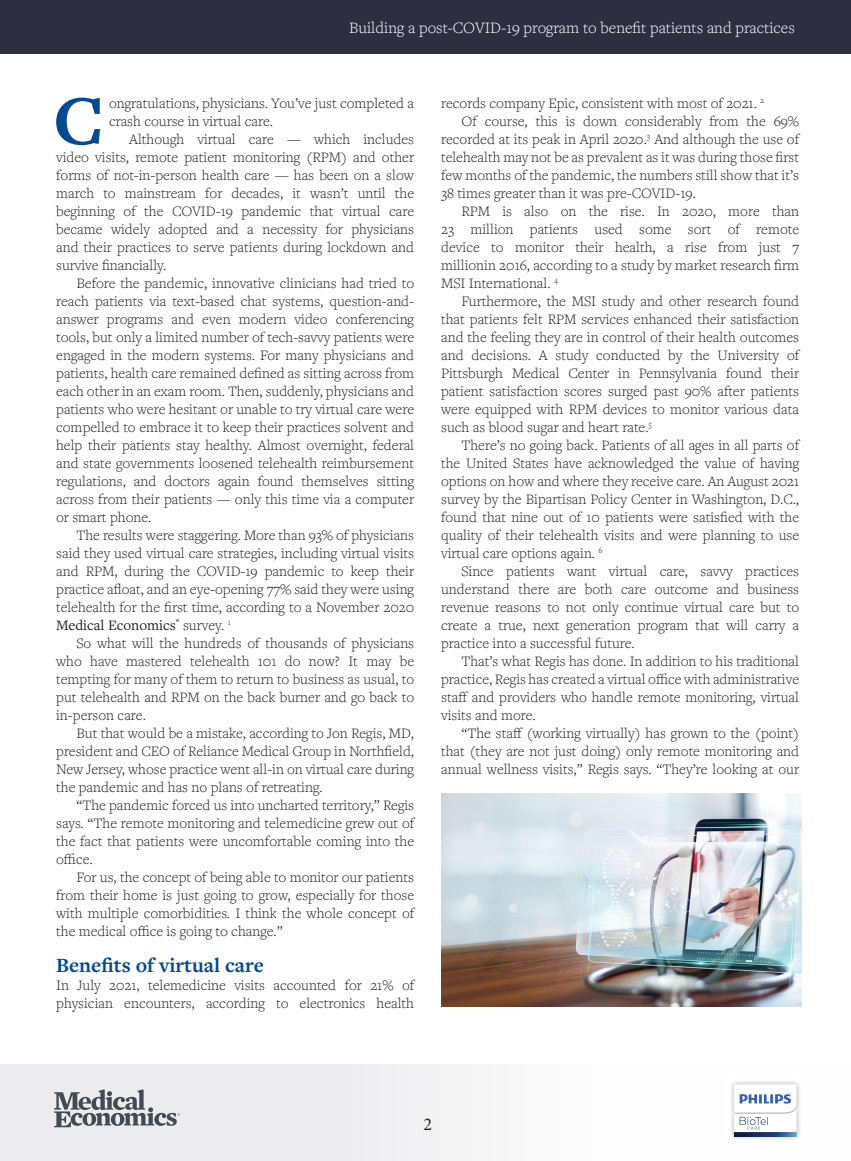
<style>
.page{position:relative;width:851px;height:1161px;background:#fff}
.page>*{position:absolute;margin:0;border:0;box-sizing:border-box;transform-origin:0 0}
.First_para_drop_cap{font:700 72.6px "Freight Text Pro";color:#054a91}
.Subhead_1{font:700 21px "Freight Text Pro";color:#054a91}
.t1{font:18px "Minion Pro";color:#231f20}
.t2{font:300 16.5px "Freight Text Pro";color:#fff}
.Body_copy{font:300 15px/18px "Freight Text Pro";color:#231f20;text-align:justify}
.Body_copy_-_no_inden{font:300 15px/18px "Freight Text Pro";color:#231f20}
.First_para_drop_cap-2{font:300 15px/18px "Freight Text Pro";color:#231f20}
.s1{font-weight:400}
</style>
<div class="page">
<div style="left:0;top:0;width:850px;height:54px;background:#2d2f40"></div>
<img style="left:441px;top:794px;width:360px;height:212px">
<div style="left:0;top:1064px;width:850px;height:97px;background:#ececee"></div>
<svg style="left:54px;top:1089px;width:126px;height:38px"></svg>
<img style="left:726px;top:1077px;width:78px;height:67px">
<img style="left:726px;top:1125px;width:8px;height:15px">
<svg style="left:734px;top:1084px;width:70px;height:56px"></svg>
<p class="t2" style="left:349px;top:17px;width:447px">Building a post-COVID-19 program to benefit patients and practices</p>
<p class="First_para_drop_cap" style="left:53px;top:72px;width:53px">C</p>
<p class="First_para_drop_cap-2" style="left:109px;top:94px;width:306px">ongratulations, physicians. You’ve just completed a crash course in virtual care.</p>
<p class="Body_copy" style="left:56px;top:130px;width:359px;text-indent:73px">Although virtual care — which includes video visits, remote patient monitoring (RPM) and other forms of not-in-person health care — has been on a slow march to mainstream for decades, it wasn’t until the beginning of the COVID-19 pandemic that virtual care became widely adopted and a necessity for physicians and their practices to serve patients during lockdown and survive financially.</p>
<p class="Body_copy" style="left:56px;top:274px;width:359px;text-indent:20px">Before the pandemic, innovative clinicians had tried to reach patients via text-based chat systems, question-and&shy;answer programs and even modern video conferencing tools, but only a limited number of tech-savvy patients were engaged in the modern systems. For many physicians and patients, health care remained defined as sitting across from each other in an exam room. Then, suddenly, physicians and patients who were hesitant or unable to try virtual care were compelled to embrace it to keep their practices solvent and help their patients stay healthy. Almost overnight, federal and state governments loosened telehealth reimbursement regulations, and doctors again found themselves sitting across from their patients — only this time via a computer or smart phone.</p>
<p class="Body_copy" style="left:56px;top:526px;width:359px;text-indent:20px">The results were staggering. More than 93% of physicians said they used virtual care strategies, including virtual visits and RPM, during the COVID-19 pandemic to keep their practice afloat, and an eye-opening 77% said they were using telehealth for the first time, according to a November 2020<br><span class="s1">Medical Economics</span><sup>®</sup> survey. <sup>1</sup></p>
<p class="Body_copy" style="left:56px;top:634px;width:359px;text-indent:20px">So what will the hundreds of thousands of physicians who have mastered telehealth 101 do now? It may be tempting for many of them to return to business as usual, to put telehealth and RPM on the back burner and go back to in-person care.</p>
<p class="Body_copy" style="left:56px;top:724px;width:359px;text-indent:20px">But that would be a mistake, according to Jon Regis, MD, president and CEO of Reliance Medical Group in Northfield, New Jersey, whose practice went all-in on virtual care during the pandemic and has no plans of retreating.</p>
<p class="Body_copy" style="left:56px;top:796px;width:359px;text-indent:20px">“The pandemic forced us into uncharted territory,” Regis says. “The remote monitoring and telemedicine grew out of the fact that patients were uncomfortable coming into the office.</p>
<p class="Body_copy" style="left:56px;top:868px;width:359px;text-indent:20px">For us, the concept of being able to monitor our patients from their home is just going to grow, especially for those with multiple comorbidities. I think the whole concept of the medical office is going to change.”</p>
<p class="Subhead_1" style="left:56px;top:951px;width:209px">Benefits of virtual care</p>
<p class="Body_copy_-_no_inden" style="left:56px;top:976px;width:359px">In July 2021, telemedicine visits accounted for 21% of physician encounters, according to electronics health</p>
<p class="Body_copy_-_no_inden" style="left:441px;top:94px;width:324px">records company Epic, consistent with most of 2021. <sup>2</sup></p>
<p class="Body_copy" style="left:441px;top:112px;width:359px;text-indent:20px">Of course, this is down considerably from the 69% recorded at its peak in April 2020.<sup>3</sup> And although the use of telehealth may not be as prevalent as it was during those first few months of the pandemic, the numbers still show that it’s 38 times greater than it was pre-COVID-19.</p>
<p class="Body_copy" style="left:441px;top:202px;width:359px;text-indent:20px">RPM is also on the rise. In 2020, more than 23 million patients used some sort of remote device to monitor their health, a rise from just 7 millionin 2016, according to a study by market research firm MSI International. <sup>4</sup></p>
<p class="Body_copy" style="left:441px;top:292px;width:359px;text-indent:20px">Furthermore, the MSI study and other research found that patients felt RPM services enhanced their satisfaction and the feeling they are in control of their health outcomes and decisions. A study conducted by the University of Pittsburgh Medical Center in Pennsylvania found their patient satisfaction scores surged past 90% after patients were equipped with RPM devices to monitor various data such as blood sugar and heart rate.<sup>5</sup></p>
<p class="Body_copy" style="left:441px;top:436px;width:359px;text-indent:20px">There’s no going back. Patients of all ages in all parts of the United States have acknowledged the value of having options on how and where they receive care. An August 2021 survey by the Bipartisan Policy Center in Washington, D.C., found that nine out of 10 patients were satisfied with the quality of their telehealth visits and were planning to use virtual care options again. <sup>6</sup></p>
<p class="Body_copy" style="left:441px;top:562px;width:359px;text-indent:20px">Since patients want virtual care, savvy practices understand there are both care outcome and business revenue reasons to not only continue virtual care but to create a true, next generation program that will carry a practice into a successful future.</p>
<p class="Body_copy" style="left:441px;top:652px;width:359px;text-indent:20px">That’s what Regis has done. In addition to his traditional practice, Regis has created a virtual office with administrative staff and providers who handle remote monitoring, virtual visits and more.</p>
<p class="Body_copy" style="left:441px;top:724px;width:359px;text-indent:20px">“The staff (working virtually) has grown to the (point) that (they are not just doing) only remote monitoring and annual wellness visits,” Regis says. “They’re looking at our</p>
<p class="t1" style="left:423px;top:1112px;width:10px">2</p>
</div>
